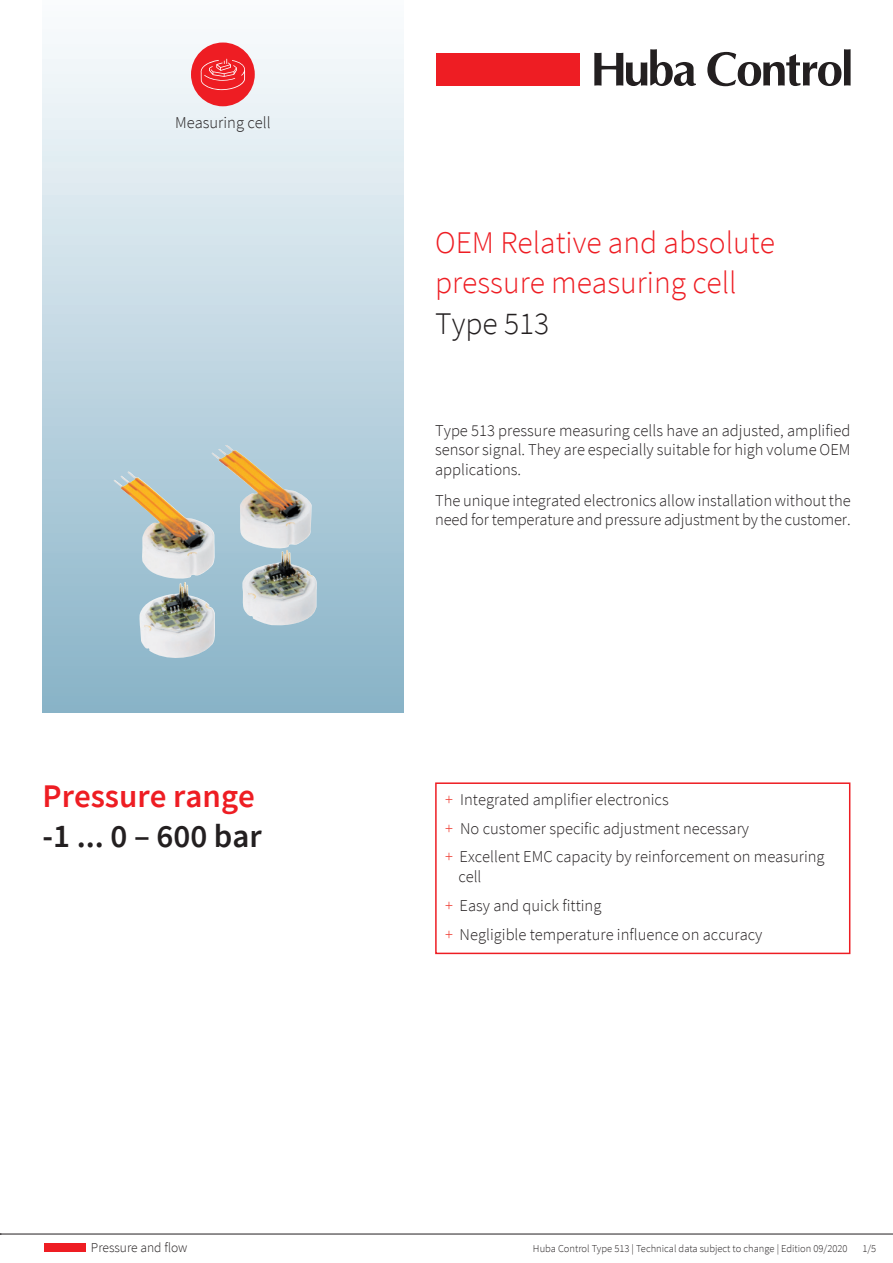
<style>
.page{position:relative;width:893px;height:1263px;background:#fff}
.page>*{position:absolute;margin:0;border:0;box-sizing:border-box;transform-origin:0 0}
.t1{font:600 33px "Source Sans Pro";color:#ee1d23}
.t2{font:600 33px "Source Sans Pro";color:#231f20}
.t3{font:300 31.5px/40.5px "Source Sans Pro";color:#ee1d23}
.t4{font:300 31.5px "Source Sans Pro";color:#231f20}
.t5{font:300 16.5px/28.8px "Source Sans Pro";color:#231f20}
.t6{font:300 13.5px "Source Sans Pro";color:#231f20}
.t7{font:300 10.5px "Source Sans Pro";color:#231f20}
.s1{color:#ee3e34}
</style>
<div class="page">
<hr style="left:0;top:1234px;width:893px;height:1px;background:#231f20">
<div style="left:44px;top:1243px;width:41px;height:9px;background:#ee1d23"></div>
<div style="left:436px;top:53px;width:144px;height:33px;background:#ee1d23"></div>
<svg style="left:594px;top:49px;width:102px;height:37px"></svg>
<svg style="left:707px;top:49px;width:144px;height:37px"></svg>
<div style="left:43px;top:0;width:360px;height:713px;background:linear-gradient(to bottom,#fbfdfe,#8ab3c8)"></div>
<img style="left:113px;top:445px;width:204px;height:180px">
<div style="left:191px;top:43px;width:64px;height:63px;background:#ee1d23;border-radius:50%"></div>
<svg style="left:200px;top:59px;width:45px;height:31px"></svg>
<svg style="left:435px;top:782px;width:416px;height:173px"></svg>
<p class="t5" style="left:175px;top:108px;width:97px">Measuring cell</p>
<h1 class="t1" style="left:43px;top:774px;width:214px">Pressure range</h1>
<h1 class="t2" style="left:43px;top:814px;width:221px">-1 ... 0 – 600 bar</h1>
<h2 class="t3" style="left:435px;top:222px;width:341px">OEM Relative and absolute pressure measuring cell</h2>
<h2 class="t4" style="left:435px;top:304px;width:116px">Type 513</h2>
<p class="t5" style="left:435px;top:420px;width:417px;line-height:19.8px;text-align:justify">Type 513 pressure measuring cells have an adjusted, amplified sensor signal. They are especially suitable for high volume OEM applications.</p>
<p class="t5" style="left:435px;top:490px;width:417px;line-height:19.8px">The unique integrated electronics allow installation without the need for temperature and pressure adjustment by the customer.</p>
<p class="t5" style="left:445px;top:785px;width:381px"><span class="s1">+</span> Integrated amplifier electronics<br><span class="s1">+</span> No customer specific adjustment necessary<br><span class="s1">+</span> Excellent EMC capacity by reinforcement on measuring</p>
<p class="t5" style="left:445px;top:862px;width:319px;text-indent:13px">cell<br><span class="s1">+</span> Easy and quick fitting<br><span class="s1">+</span> Negligible temperature influence on accuracy</p>
<p class="t6" style="left:91px;top:1239px;width:98px">Pressure and flow</p>
<p class="t7" style="left:533px;top:1242px;width:316px">Huba Control Type 513 | Technical data subject to change | Edition 09/2020</p>
<p class="t7" style="left:862px;top:1242px;width:15px">1/5</p>
</div>
